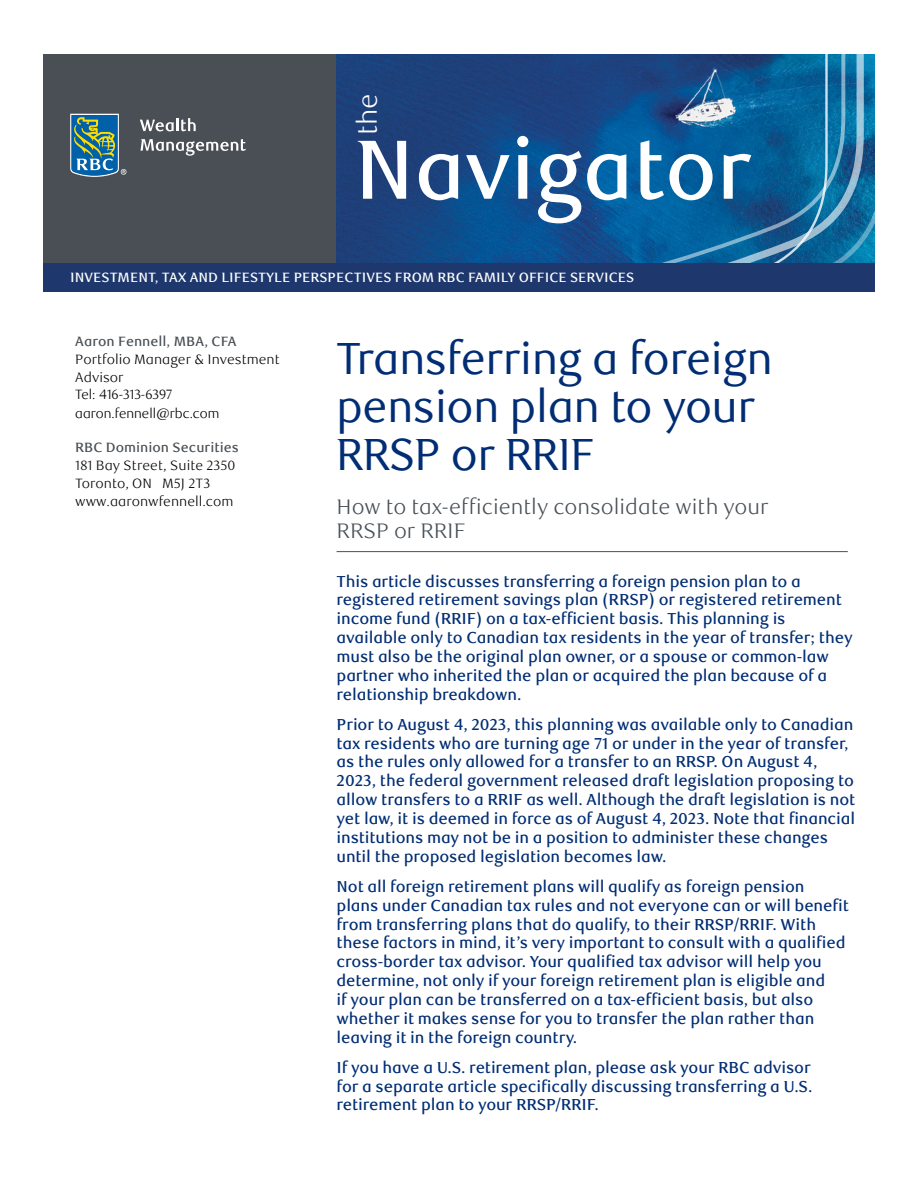
<style>
.page{position:relative;width:918px;height:1188px;background:#fff}
.page>*{position:absolute;margin:0;border:0;box-sizing:border-box;transform-origin:0 0}
.t1{font:500 84px "RBC Text";letter-spacing:-.01em;color:#fff}
.OLD_STYLES_1-Main_Title{font:45px/48px "RBC Display";color:#002d74}
.t2{font:300 27px "RBC Text";color:#fff}
.OLD_STYLES_2-Subtitle{font:300 21px/24px "RBC Text";color:#484f55}
.OLD_STYLES_3-Intro_Text{font:500 15.9px/18.9px "RBC Text";letter-spacing:-.01em;color:#002d74}
.t3{font:300 13.5px/18.1px "RBC Text";color:#000}
.t4{font:500 13.5px "RBC Text";color:#fff}
.t5{font:500 13.5px "RBC Text";color:#484e54}
.t6{font:300 13.5px/18.5px "RBC Display";color:#000}
</style>
<div class="page">
<div style="left:43px;top:54px;width:294px;height:211px;background:#4a4f55"></div>
<img style="left:337px;top:54px;width:107px;height:210px">
<svg style="left:864px;top:54px;width:11px;height:210px;background:#0a71a3"></svg>
<svg style="left:444px;top:54px;width:420px;height:210px;background:#145a93"></svg>
<div style="left:43px;top:264px;width:832px;height:28px;background:#1e376c"></div>
<svg style="left:70px;top:114px;width:56px;height:63px;background:#4e818d"></svg>
<svg style="left:140px;top:118px;width:56px;height:13px"></svg>
<svg style="left:141px;top:139px;width:105px;height:17px"></svg>
<hr style="left:337px;top:551px;width:511px;height:1px;background:#484f55">
<h3 class="t2" style="left:352px;top:135px;width:43px;rotate:-90deg">the</h3>
<h1 class="t1" style="left:354px;top:120px;width:399px">Navigator</h1>
<p class="t4" style="left:70px;top:270px;width:566px">INVESTMENT, TAX AND LIFESTYLE PERSPECTIVES FROM RBC FAMILY OFFICE SERVICES</p>
<p class="t5" style="left:75px;top:333px;width:163px">Aaron Fennell, MBA, CFA</p>
<p class="t3" style="left:75px;top:350px;width:206px">Portfolio Manager &amp; Investment<br>Advisor</p>
<p class="t6" style="left:75px;top:386px;width:145px">Tel: 416-313-6397 aaron.fennell@rbc.com</p>
<p class="t5" style="left:75px;top:439px;width:165px">RBC Dominion Securities</p>
<p class="t3" style="left:75px;top:456px;width:162px">181 Bay Street, Suite 2350<br>Toronto, ON M5J 2T3 www.aaronwfennell.com</p>
<h1 class="OLD_STYLES_1-Main_Title" style="left:337px;top:335px;width:437px">Transferring a foreign pension plan to your<br>RRSP or RRIF</h1>
<p class="OLD_STYLES_2-Subtitle" style="left:337px;top:495px;width:434px">How to tax-efficiently consolidate with your<br>RRSP or RRIF</p>
<p class="OLD_STYLES_3-Intro_Text" style="left:337px;top:572px;width:518px">This article discusses transferring a foreign pension plan to a registered retirement savings plan (RRSP) or registered retirement income fund (RRIF) on a tax-efficient basis. This planning is available only to Canadian tax residents in the year of transfer; they must also be the original plan owner, or a spouse or common-law partner who inherited the plan or acquired the plan because of a relationship breakdown.</p>
<p class="OLD_STYLES_3-Intro_Text" style="left:337px;top:715px;width:520px">Prior to August 4, 2023, this planning was available only to Canadian tax residents who are turning age 71 or under in the year of transfer, as the rules only allowed for a transfer to an RRSP. On August 4, 2023, the federal government released draft legislation proposing to allow transfers to a RRIF as well. Although the draft legislation is not yet law, it is deemed in force as of August 4, 2023. Note that financial institutions may not be in a position to administer these changes until the proposed legislation becomes law.</p>
<p class="OLD_STYLES_3-Intro_Text" style="left:337px;top:877px;width:514px">Not all foreign retirement plans will qualify as foreign pension plans under Canadian tax rules and not everyone can or will benefit from transferring plans that do qualify, to their RRSP/RRIF. With these factors in mind, it’s very important to consult with a qualified cross-border tax advisor. Your qualified tax advisor will help you determine, not only if your foreign retirement plan is eligible and<br>if your plan can be transferred on a tax-efficient basis, but also whether it makes sense for you to transfer the plan rather than leaving it in the foreign country.</p>
<p class="OLD_STYLES_3-Intro_Text" style="left:337px;top:1058px;width:477px;text-align:justify">If you have a U.S. retirement plan, please ask your RBC advisor for a separate article specifically discussing transferring a U.S. retirement plan to your RRSP/RRIF.</p>
</div>
